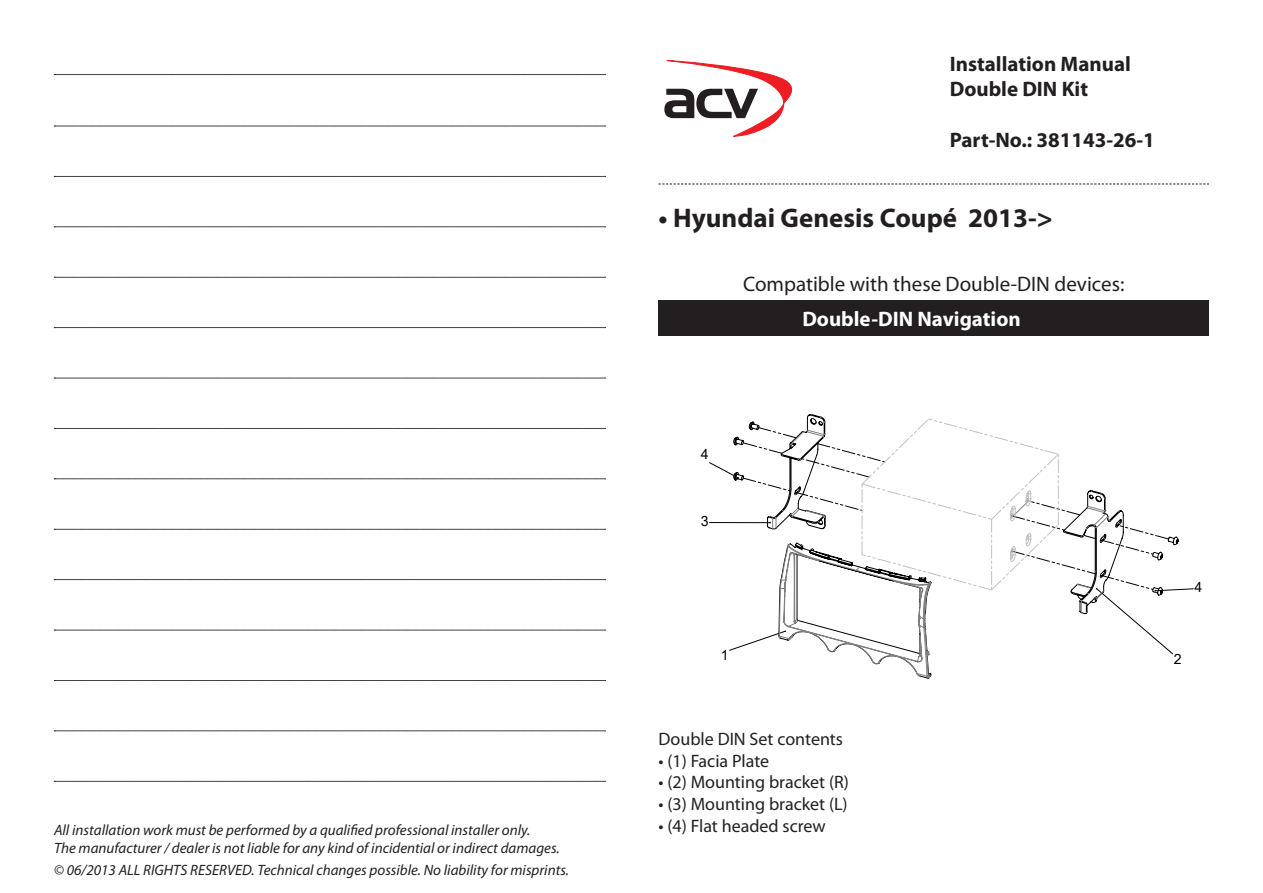
<style>
.page{position:relative;width:1263px;height:893px;background:#fff}
.page>*{position:absolute;margin:0;border:0;box-sizing:border-box;transform-origin:0 0}
.t1{font:700 27px "Myriad Pro";color:#231f20}
.t2{font:700 21px "Myriad Pro";color:#231f20}
.t3{font:21px "Myriad Pro";color:#231f20}
.t4{font:700 21px "Myriad Pro";color:#fff}
.t5{font:18px "Myriad Pro";color:#231f20}
.t6{font:italic 15px "Myriad Pro";color:#231f20}
.t7{font:14.1px "Arial";color:#000}
</style>
<div class="page">
<svg style="left:54px;top:126px;width:552px;height:1px"></svg>
<svg style="left:54px;top:74px;width:552px;height:1px"></svg>
<svg style="left:54px;top:176px;width:552px;height:1px"></svg>
<svg style="left:54px;top:227px;width:552px;height:1px"></svg>
<svg style="left:54px;top:277px;width:552px;height:1px"></svg>
<svg style="left:54px;top:327px;width:552px;height:1px"></svg>
<svg style="left:54px;top:378px;width:552px;height:1px"></svg>
<svg style="left:54px;top:428px;width:552px;height:1px"></svg>
<svg style="left:54px;top:479px;width:552px;height:1px"></svg>
<svg style="left:54px;top:529px;width:552px;height:1px"></svg>
<svg style="left:54px;top:579px;width:552px;height:1px"></svg>
<svg style="left:54px;top:630px;width:552px;height:1px"></svg>
<svg style="left:54px;top:680px;width:552px;height:1px"></svg>
<svg style="left:54px;top:731px;width:552px;height:1px"></svg>
<svg style="left:54px;top:781px;width:552px;height:1px"></svg>
<svg style="left:664px;top:60px;width:129px;height:77px"></svg>
<svg style="left:768px;top:414px;width:353px;height:265px"></svg>
<svg style="left:735px;top:418px;width:435px;height:172px"></svg>
<div style="left:658px;top:300px;width:551px;height:36px;background:#231f20"></div>
<svg style="left:658px;top:184px;width:551px;height:1px"></svg>
<p class="t6" style="left:54px;top:821px;width:478px">All installation work must be performed by a qualified professional installer only.</p>
<p class="t6" style="left:54px;top:839px;width:507px">The manufacturer / dealer is not liable for any kind of incidential or indirect damages.</p>
<p class="t6" style="left:54px;top:861px;width:517px">© 06/2013 ALL RIGHTS RESERVED. Technical changes possible. No liability for misprints.</p>
<p class="t2" style="left:950px;top:50px;width:183px">Installation Manual</p>
<p class="t2" style="left:950px;top:76px;width:140px">Double DIN Kit</p>
<p class="t2" style="left:950px;top:126px;width:207px">Part-No.: 381143-26-1</p>
<p class="t1" style="left:658px;top:200px;width:396px">• Hyundai Genesis Coupé 2013-&gt;</p>
<p class="t3" style="left:743px;top:271px;width:383px">Compatible with these Double-DIN devices:</p>
<p class="t4" style="left:802px;top:305px;width:220px">Double-DIN Navigation</p>
<p class="t7" style="left:701px;top:447px;width:9px">4</p>
<p class="t7" style="left:701px;top:513px;width:9px">3</p>
<p class="t7" style="left:721px;top:648px;width:9px">1</p>
<p class="t5" style="left:658px;top:728px;width:186px">Double DIN Set contents</p>
<p class="t5" style="left:658px;top:750px;width:112px">• (1) Facia Plate</p>
<p class="t5" style="left:658px;top:771px;width:192px">• (2) Mounting bracket (R)</p>
<p class="t5" style="left:658px;top:793px;width:191px">• (3) Mounting bracket (L)</p>
<p class="t5" style="left:658px;top:814px;width:169px">• (4) Flat headed screw</p>
<p class="t7" style="left:1194px;top:579px;width:9px">4</p>
<p class="t7" style="left:1174px;top:651px;width:9px">2</p>
</div>
